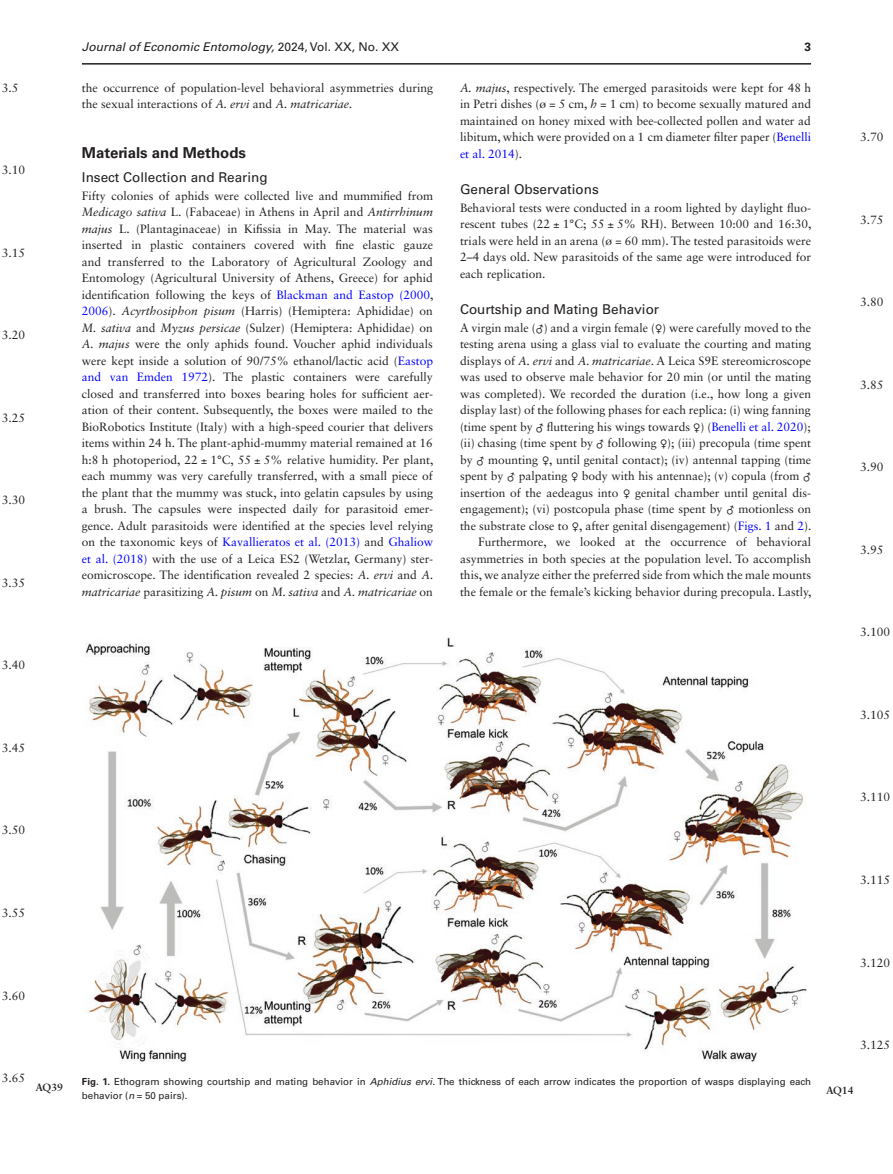
<style>
.page{position:relative;width:893px;height:1174px;background:#fff}
.page>*{position:absolute;margin:0;border:0;box-sizing:border-box;transform-origin:0 0}
.t1{font:700 15px "Univers LT Std";color:#231f20}
.t2{font:13.5px "Univers LT Std";color:#231f20}
.t3{font:12px/16.5px "Sabon LT Std";color:#231f20;text-align:justify}
.t4{font:italic 12px "Univers LT Std";color:#231f20}
.t5{font:700 12px "Univers LT Std";color:#231f20}
.t6{font:700 10.5px "Sabon LT Std";color:#231f20}
.t7{font:9.75px/14.2px "Univers LT Std";color:#231f20}
.s1{font-style:normal}
.s2{font-style:italic}
.s3{color:#00f}
.s4{font-family:"STIX General"}
.s5{font-weight:700}
</style>
<div class="page">
<hr style="left:82px;top:63px;width:729px;height:2px;background:#231f20">
<img style="left:86px;top:638px;width:721px;height:423px">
<p class="t3" style="left:2px;top:79px;width:18px">3.5</p>
<p class="t3" style="left:2px;top:162px;width:25px">3.10</p>
<p class="t3" style="left:2px;top:244px;width:25px">3.15</p>
<p class="t3" style="left:2px;top:327px;width:25px">3.20</p>
<p class="t3" style="left:2px;top:409px;width:25px">3.25</p>
<p class="t3" style="left:2px;top:492px;width:25px">3.30</p>
<p class="t3" style="left:2px;top:574px;width:25px">3.35</p>
<p class="t3" style="left:2px;top:657px;width:25px">3.40</p>
<p class="t3" style="left:2px;top:739px;width:25px">3.45</p>
<p class="t3" style="left:2px;top:822px;width:25px">3.50</p>
<p class="t3" style="left:2px;top:904px;width:25px">3.55</p>
<p class="t3" style="left:2px;top:987px;width:25px">3.60</p>
<p class="t4" style="left:82px;top:40px;width:319px">Journal of Economic Entomology, <span class="s1">2024, Vol. XX, No. XX</span></p>
<p class="t5" style="left:804px;top:40px;width:8px">3</p>
<p class="t3" style="left:82px;top:79px;width:353px">the occurrence of population-level behavioral asymmetries during the sexual interactions of <span class="s2">A. ervi</span> and <span class="s2">A. matricariae.</span></p>
<p class="t1" style="left:82px;top:144px;width:166px">Materials and Methods</p>
<p class="t2" style="left:82px;top:169px;width:187px">Insect Collection and Rearing</p>
<p class="t3" style="left:82px;top:187px;width:353px">Fifty colonies of aphids were collected live and mummified from <span class="s2">Medicago sativa</span> L. (Fabaceae) in Athens in April and <span class="s2">Antirrhinum majus</span> L. (Plantaginaceae) in Kifissia in May. The material was inserted in plastic containers covered with fine elastic gauze and transferred to the Laboratory of Agricultural Zoology and Entomology (Agricultural University of Athens, Greece) for aphid identification following the keys of <span class="s3">Blackman and Eastop (2000</span>, <span class="s3">2006</span>). <span class="s2">Acyrthosiphon pisum</span> (Harris) (Hemiptera: Aphididae) on <span class="s2">M. sativa</span> and <span class="s2">Myzus persicae</span> (Sulzer) (Hemiptera: Aphididae) on <span class="s2">A. majus</span> were the only aphids found. Voucher aphid individuals were kept inside a solution of 90/75% ethanol/lactic acid (<span class="s3">Eastop and van Emden 1972</span>). The plastic containers were carefully closed and transferred into boxes bearing holes for sufficient aer&shy;ation of their content. Subsequently, the boxes were mailed to the BioRobotics Institute (Italy) with a high-speed courier that delivers items within 24 h. The plant-aphid-mummy material remained at 16 h:8 h photoperiod, 22 ± 1°C, 55 ± 5% relative humidity. Per plant, each mummy was very carefully transferred, with a small piece of the plant that the mummy was stuck, into gelatin capsules by using a brush. The capsules were inspected daily for parasitoid emer&shy;gence. Adult parasitoids were identified at the species level relying on the taxonomic keys of <span class="s3">Kavallieratos et al. (2013)</span> and <span class="s3">Ghaliow et al. (2018)</span> with the use of a Leica ES2 (Wetzlar, Germany) ster&shy;eomicroscope. The identification revealed 2 species: <span class="s2">A. ervi</span> and <span class="s2">A. matricariae</span> parasitizing <span class="s2">A. pisum</span> on <span class="s2">M. sativa</span> and <span class="s2">A. matricariae</span> on</p>
<p class="t3" style="left:460px;top:79px;width:352px"><span class="s2">A. majus</span>, respectively. The emerged parasitoids were kept for 48 h in Petri dishes (ø = 5 cm, <span class="s2">h</span> = 1 cm) to become sexually matured and maintained on honey mixed with bee-collected pollen and water ad libitum, which were provided on a 1 cm diameter filter paper (<span class="s3">Benelli et al. 2014</span>).</p>
<p class="t2" style="left:460px;top:181px;width:140px">General Observations</p>
<p class="t3" style="left:460px;top:199px;width:353px">Behavioral tests were conducted in a room lighted by daylight fluo&shy;rescent tubes (22 ± 1°C; 55 ± 5% RH). Between 10:00 and 16:30, trials were held in an arena (ø = 60 mm). The tested parasitoids were 2–4 days old. New parasitoids of the same age were introduced for each replication.</p>
<p class="t2" style="left:460px;top:301px;width:201px">Courtship and Mating Behavior</p>
<p class="t3" style="left:460px;top:319px;width:353px;text-align:right">A virgin male (<span class="s4">♂</span>) and a virgin female (<span class="s4">♀</span>) were carefully moved to the testing arena using a glass vial to evaluate the courting and mating displays of <span class="s2">A. ervi</span> and <span class="s2">A. matricariae</span>. A Leica S9E stereomicroscope was used to observe male behavior for 20 min (or until the mating was completed). We recorded the duration (i.e., how long a given display last) of the following phases for each replica: (i) wing fanning (time spent by <span class="s4">♂</span> fluttering his wings towards <span class="s4">♀</span>) (<span class="s3">Benelli et al. 2020</span>); (ii) chasing (time spent by <span class="s4">♂</span> following <span class="s4">♀</span>); (iii) precopula (time spent by <span class="s4">♂</span> mounting <span class="s4">♀</span>, until genital contact); (iv) antennal tapping (time spent by <span class="s4">♂</span> palpating <span class="s4">♀</span> body with his antennae); (v) copula (from <span class="s4">♂ </span>insertion of the aedeagus into <span class="s4">♀</span> genital chamber until genital dis&shy;engagement); (vi) postcopula phase (time spent by <span class="s4">♂</span> motionless on the substrate close to <span class="s4">♀</span>, after genital disengagement) (<span class="s3">Figs. 1</span> and <span class="s3">2</span>).<br>Furthermore, we looked at the occurrence of behavioral asymmetries in both species at the population level. To accomplish this, we analyze either the preferred side from which the male mounts the female or the female’s kicking behavior during precopula. Lastly,</p>
<p class="t3" style="left:860px;top:129px;width:25px">3.70</p>
<p class="t3" style="left:860px;top:211px;width:25px">3.75</p>
<p class="t3" style="left:860px;top:294px;width:25px">3.80</p>
<p class="t3" style="left:860px;top:376px;width:25px">3.85</p>
<p class="t3" style="left:860px;top:459px;width:25px">3.90</p>
<p class="t3" style="left:860px;top:541px;width:25px">3.95</p>
<p class="t3" style="left:860px;top:624px;width:31px">3.100</p>
<p class="t3" style="left:860px;top:706px;width:31px">3.105</p>
<p class="t3" style="left:860px;top:789px;width:31px">3.110</p>
<p class="t3" style="left:860px;top:871px;width:31px">3.115</p>
<p class="t3" style="left:860px;top:954px;width:31px">3.120</p>
<p class="t3" style="left:2px;top:1069px;width:25px">3.65</p>
<p class="t3" style="left:860px;top:1036px;width:31px">3.125</p>
<p class="t7" style="left:82px;top:1074px;width:730px"><span class="s5">Fig. 1.</span> Ethogram showing courtship and mating behavior in <span class="s2">Aphidius ervi.</span> The thickness of each arrow indicates the proportion of wasps displaying each behavior (<span class="s2">n</span> = 50 pairs).</p>
<p class="t6" style="left:35px;top:1081px;width:29px">AQ39</p>
<p class="t6" style="left:826px;top:1084px;width:29px">AQ14</p>
</div>
